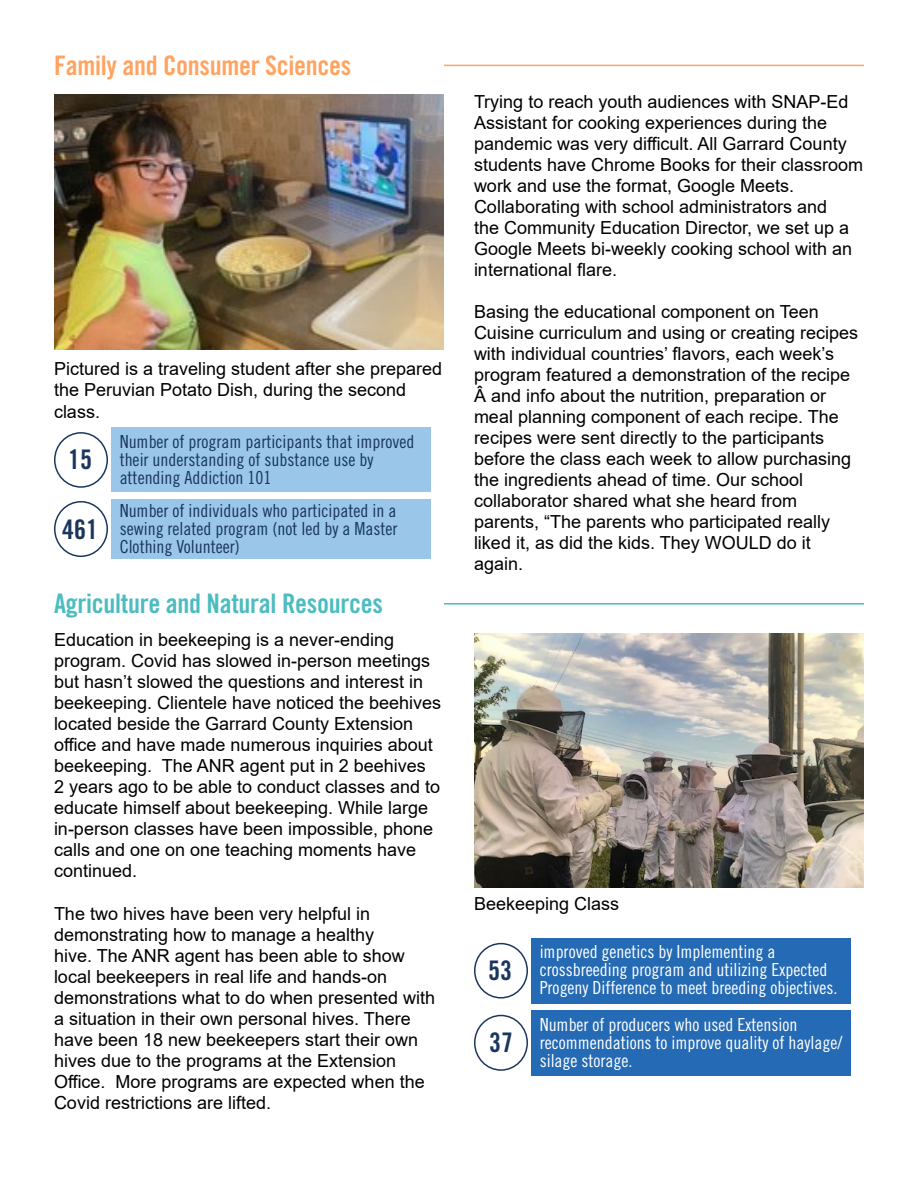
<style>
.page{position:relative;width:918px;height:1188px;background:#fff}
.page>*{position:absolute;margin:0;border:0;box-sizing:border-box;transform-origin:0 0}
.t1{font:27px "Trade Gothic LT Pro Bd Cn 20";color:#1b365d}
.t2{font:26.85px "Trade Gothic LT Pro Bd Cn 20";letter-spacing:-.01em;color:#4cbcc0}
.t3{font:26.85px "Trade Gothic LT Pro Bd Cn 20";letter-spacing:-.01em;color:#ffa360}
.t4{font:18px/21px "Arial";color:#000}
.t5{font:18px/18px "Trade Gothic LT Pro Cn 18";color:#fff}
.t6{font:18px/18px "Trade Gothic LT Pro Cn 18";color:#1b365d}
</style>
<div class="page">
<hr style="left:444px;top:603px;width:420px;height:2px;background:#4cbcc0">
<hr style="left:444px;top:65px;width:420px;height:1px;background:#ffa360">
<div style="left:532px;top:938px;width:319px;height:65px;background:#246ab4"></div>
<div style="left:474px;top:943px;width:54px;height:56px;border:2px solid #1b365d;border-radius:50%"></div>
<div style="left:474px;top:1015px;width:54px;height:56px;border:2px solid #1b365d;border-radius:50%"></div>
<div style="left:532px;top:1010px;width:319px;height:65px;background:#246ab4"></div>
<div style="left:112px;top:428px;width:319px;height:64px;background:#9ac6ea"></div>
<div style="left:54px;top:432px;width:54px;height:56px;border:2px solid #1b365d;border-radius:50%"></div>
<div style="left:54px;top:501px;width:54px;height:56px;border:2px solid #1b365d;border-radius:50%"></div>
<div style="left:112px;top:499px;width:319px;height:60px;background:#9ac6ea"></div>
<img style="left:54px;top:94px;width:390px;height:256px">
<img style="left:474px;top:633px;width:390px;height:255px">
<h2 class="t3" style="left:54px;top:49px;width:299px">Family and Consumer Sciences</h2>
<p class="t4" style="left:54px;top:357px;width:390px;line-height:21.6px">Pictured is a traveling student after she prepared the Peruvian Potato Dish, during the second class.</p>
<h1 class="t1" style="left:68px;top:443px;width:25px">15</h1>
<h1 class="t1" style="left:62px;top:513px;width:37px">461</h1>
<p class="t6" style="left:120px;top:433px;width:296px">Number of program participants that improved their understanding of substance use by attending Addiction 101</p>
<p class="t6" style="left:120px;top:501px;width:279px;text-align:justify">Number of individuals who participated in a sewing related program (not led by a Master Clothing Volunteer)</p>
<h2 class="t2" style="left:54px;top:587px;width:330px">Agriculture and Natural Resources</h2>
<p class="t4" style="left:54px;top:629px;width:389px">Education in beekeeping is a never-ending program. Covid has slowed in-person meetings but hasn’t slowed the questions and interest in beekeeping. Clientele have noticed the beehives located beside the Garrard County Extension office and have made numerous inquiries about beekeeping. The ANR agent put in 2 beehives<br>2 years ago to be able to conduct classes and to educate himself about beekeeping. While large in-person classes have been impossible, phone calls and one on one teaching moments have continued.</p>
<p class="t4" style="left:54px;top:903px;width:383px">The two hives have been very helpful in demonstrating how to manage a healthy<br>hive. The ANR agent has been able to show local beekeepers in real life and hands-on demonstrations what to do when presented with a situation in their own personal hives. There have been 18 new beekeepers start their own hives due to the programs at the Extension Office. More programs are expected when the Covid restrictions are lifted.</p>
<p class="t4" style="left:474px;top:91px;width:391px">Trying to reach youth audiences with SNAP-Ed Assistant for cooking experiences during the pandemic was very difficult. All Garrard County students have Chrome Books for their classroom work and use the format, Google Meets.<br>Collaborating with school administrators and<br>the Community Education Director, we set up a Google Meets bi-weekly cooking school with an international flare.</p>
<p class="t4" style="left:474px;top:301px;width:386px">Basing the educational component on Teen Cuisine curriculum and using or creating recipes with individual countries’ flavors, each week’s program featured a demonstration of the recipe Â and info about the nutrition, preparation or meal planning component of each recipe. The recipes were sent directly to the participants before the class each week to allow purchasing the ingredients ahead of time. Our school collaborator shared what she heard from parents, “The parents who participated really liked it, as did the kids. They WOULD do it again.</p>
<p class="t4" style="left:474px;top:893px;width:147px">Beekeeping Class</p>
<p class="t5" style="left:540px;top:943px;width:299px">improved genetics by Implementing a crossbreeding program and utilizing Expected<br>Progeny Difference to meet breeding objectives.</p>
<h1 class="t1" style="left:488px;top:954px;width:25px">53</h1>
<h1 class="t1" style="left:489px;top:1026px;width:25px">37</h1>
<p class="t5" style="left:540px;top:1015px;width:304px">Number of producers who used Extension recommendations to improve quality of haylage/ silage storage.</p>
</div>
